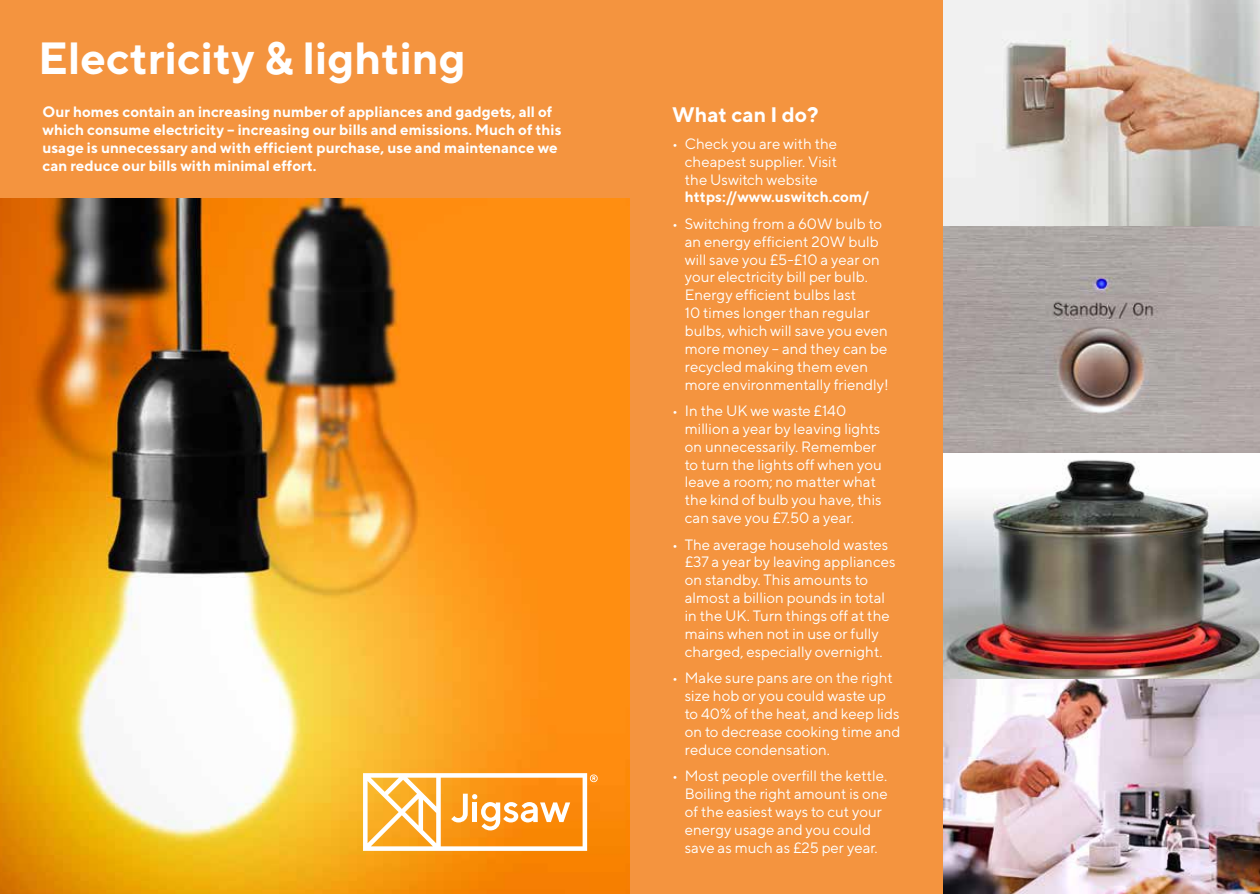
<style>
.page{position:relative;width:1260px;height:894px;background:#fff}
.page>*{position:absolute;margin:0;border:0;box-sizing:border-box;transform-origin:0 0}
.t1{font:700 45px "TT Norms";color:#fff}
.t2{font:700 21px "TT Norms";color:#fff}
.t3{font:15px/17.9px "TT Norms";color:#fff}
.t4{font:700 15px/18px "TT Norms";color:#fff}
</style>
<div class="page">
<div style="left:629px;top:0;width:315px;height:893px;background:#f4943f"></div>
<div style="left:0;top:0;width:629px;height:199px;background:#f4943f"></div>
<img style="left:0;top:199px;width:629px;height:694px">
<img style="left:943px;top:0;width:316px;height:893px">
<svg style="left:363px;top:772px;width:234px;height:78px"></svg>
<h1 class="t1" style="left:38px;top:30px;width:429px">Electricity &amp; lighting</h1>
<p class="t4" style="left:42px;top:102px;width:520px">Our homes contain an increasing number of appliances and gadgets, all of which consume electricity – increasing our bills and emissions. Much of this usage is unnecessary and with efficient purchase, use and maintenance we can reduce our bills with minimal effort.</p>
<h2 class="t2" style="left:672px;top:102px;width:148px">What can I do?</h2>
<p class="t3" style="left:685px;top:134px;width:154px;text-align:justify;text-indent:-13px">• Check you are with the cheapest supplier. Visit the Uswitch website</p>
<p class="t4" style="left:685px;top:188px;width:186px">https://www.uswitch.com/</p>
<p class="t3" style="left:685px;top:214px;width:205px;text-indent:-13px">• Switching from a 60W bulb to an energy efficient 20W bulb will save you £5-£10 a year on your electricity bill per bulb.<br>Energy efficient bulbs last<br>10 times longer than regular bulbs, which will save you even more money – and they can be recycled making them even more environmentally friendly!</p>
<p class="t3" style="left:685px;top:401px;width:199px;text-indent:-13px">• In the UK we waste £140 million a year by leaving lights on unnecessarily. Remember to turn the lights off when you leave a room; no matter what the kind of bulb you have, this can save you £7.50 a year.</p>
<p class="t3" style="left:685px;top:534px;width:212px;text-indent:-13px">• The average household wastes £37 a year by leaving appliances on standby. This amounts to almost a billion pounds in total in the UK. Turn things off at the mains when not in use or fully charged, especially overnight.</p>
<p class="t3" style="left:685px;top:668px;width:217px;text-indent:-13px">• Make sure pans are on the right size hob or you could waste up to 40% of the heat, and keep lids on to decrease cooking time and reduce condensation.</p>
<p class="t3" style="left:685px;top:766px;width:204px;text-indent:-13px">• Most people overfill the kettle.<br>Boiling the right amount is one of the easiest ways to cut your energy usage and you could save as much as £25 per year.</p>
</div>
